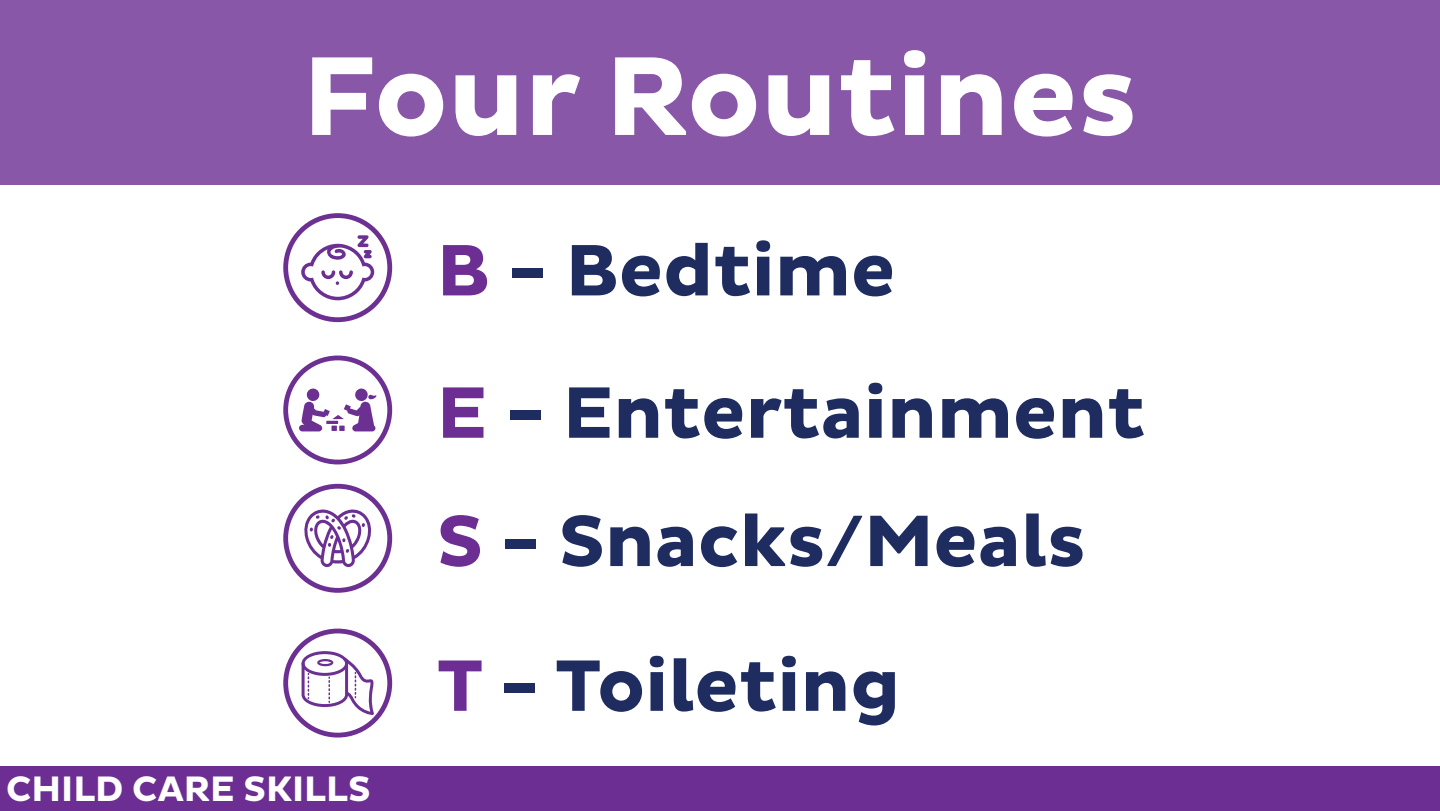
<style>
.page{position:relative;width:1440px;height:811px;background:#fff}
.page>*{position:absolute;margin:0;border:0;box-sizing:border-box;transform-origin:0 0}
.t1{font:700 114px "Pluto Sans";color:#fff}
.t2{font:700 74px "Pluto Sans";color:#1e2c60}
.t3{font:700 36px "Pluto Sans";color:#fff}
.s1{color:#6c2e92}
</style>
<div class="page">
<div style="left:0;top:766px;width:1440px;height:45px;background:#6c2e92"></div>
<div style="left:0;top:0;width:1440px;height:184px;background:#8957a7"></div>
<svg style="left:286px;top:216px;width:104px;height:104px"></svg>
<div style="left:283px;top:213px;width:109px;height:109px;border:5px solid #6c3092;border-radius:50%"></div>
<svg style="left:301px;top:235px;width:73px;height:65px"></svg>
<div style="left:283px;top:355px;width:109px;height:109px;border:5px solid #6c3092;border-radius:50%"></div>
<svg style="left:299px;top:388px;width:77px;height:43px"></svg>
<div style="left:283px;top:484px;width:109px;height:109px;border:5px solid #6c3092;border-radius:50%"></div>
<svg style="left:304px;top:509px;width:68px;height:58px"></svg>
<svg style="left:286px;top:631px;width:104px;height:104px"></svg>
<div style="left:283px;top:628px;width:109px;height:109px;border:5px solid #6c3092;border-radius:50%"></div>
<svg style="left:302px;top:651px;width:72px;height:64px"></svg>
<p class="t1" style="left:303px;top:31px;width:836px">Four Routines</p>
<p class="t2" style="left:437px;top:228px;width:460px"><span class="s1">B</span> - Bedtime</p>
<p class="t2" style="left:437px;top:370px;width:710px"><span class="s1">E</span> - Entertainment</p>
<p class="t2" style="left:437px;top:499px;width:650px"><span class="s1">S</span> - Snacks/Meals</p>
<p class="t3" style="left:6px;top:768px;width:366px">CHILD CARE SKILLS</p>
<p class="t2" style="left:437px;top:643px;width:465px"><span class="s1">T</span> - Toileting</p>
</div>
